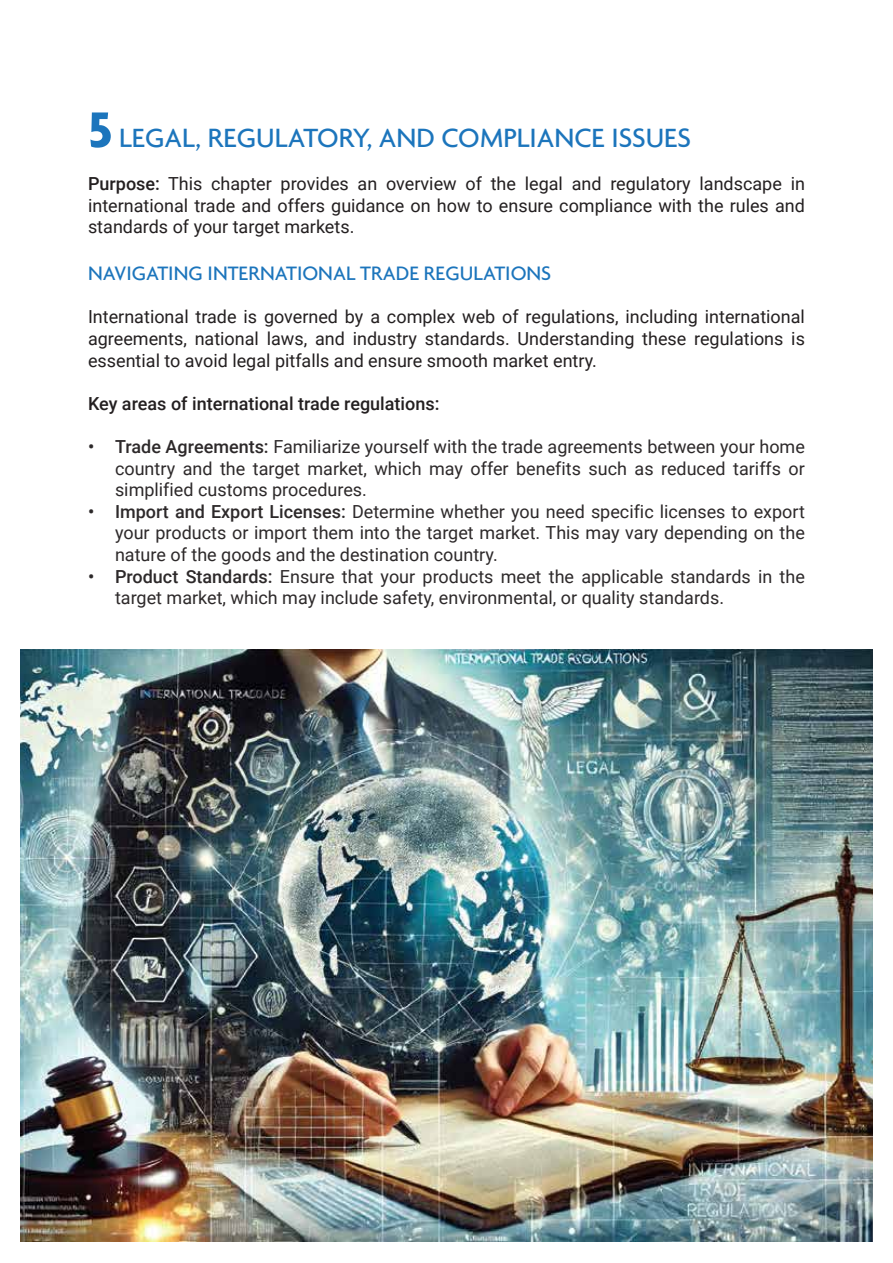
<style>
.page{position:relative;width:893px;height:1263px;background:#fff}
.page>*{position:absolute;margin:0;border:0;box-sizing:border-box;transform-origin:0 0}
.t1{font:500 28.5px "Agenda";color:#1c75bc}
.t2{font:500 21px "Agenda";color:#1c75bc}
.t3{font:18px/21.6px "Roboto";color:rgb(35 31 32/.96);text-align:justify}
.t4{font:18px/21.6px "Roboto";color:#231f20;text-align:justify}
.t5{font:500 18px "Roboto";color:#231f20}
.s1{font-weight:700;font-size:54px}
.s2{font-weight:500}
</style>
<div class="page">
<img style="left:20px;top:649px;width:853px;height:592px">
<h1 class="t1" style="left:88px;top:120px;width:604px"><span class="s1">5</span> LEGAL, REGULATORY, AND COMPLIANCE ISSUES</h1>
<p class="t4" style="left:88px;top:172px;width:718px"><span class="s2">Purpose:</span> This chapter provides an overview of the legal and regulatory landscape in international trade and offers guidance on how to ensure compliance with the rules and standards of your target markets.</p>
<p class="t2" style="left:88px;top:261px;width:465px">NAVIGATING INTERNATIONAL TRADE REGULATIONS</p>
<p class="t4" style="left:88px;top:305px;width:718px">International trade is governed by a complex web of regulations, including international agreements, national laws, and industry standards. Understanding these regulations is essential to avoid legal pitfalls and ensure smooth market entry.</p>
<p class="t5" style="left:88px;top:391px;width:353px">Key areas of international trade regulations:</p>
<p class="t3" style="left:115px;top:435px;width:691px;text-indent:-27px"><span class="s2">• Trade Agreements:</span> Familiarize yourself with the trade agreements between your home country and the target market, which may offer benefits such as reduced tariffs or simplified customs procedures.</p>
<p class="t3" style="left:115px;top:500px;width:691px;text-indent:-27px"><span class="s2">• Import and Export Licenses:</span> Determine whether you need specific licenses to export your products or import them into the target market. This may vary depending on the nature of the goods and the destination country.</p>
<p class="t3" style="left:115px;top:565px;width:691px;text-indent:-27px"><span class="s2">• Product Standards:</span> Ensure that your products meet the applicable standards in the target market, which may include safety, environmental, or quality standards.</p>
</div>
